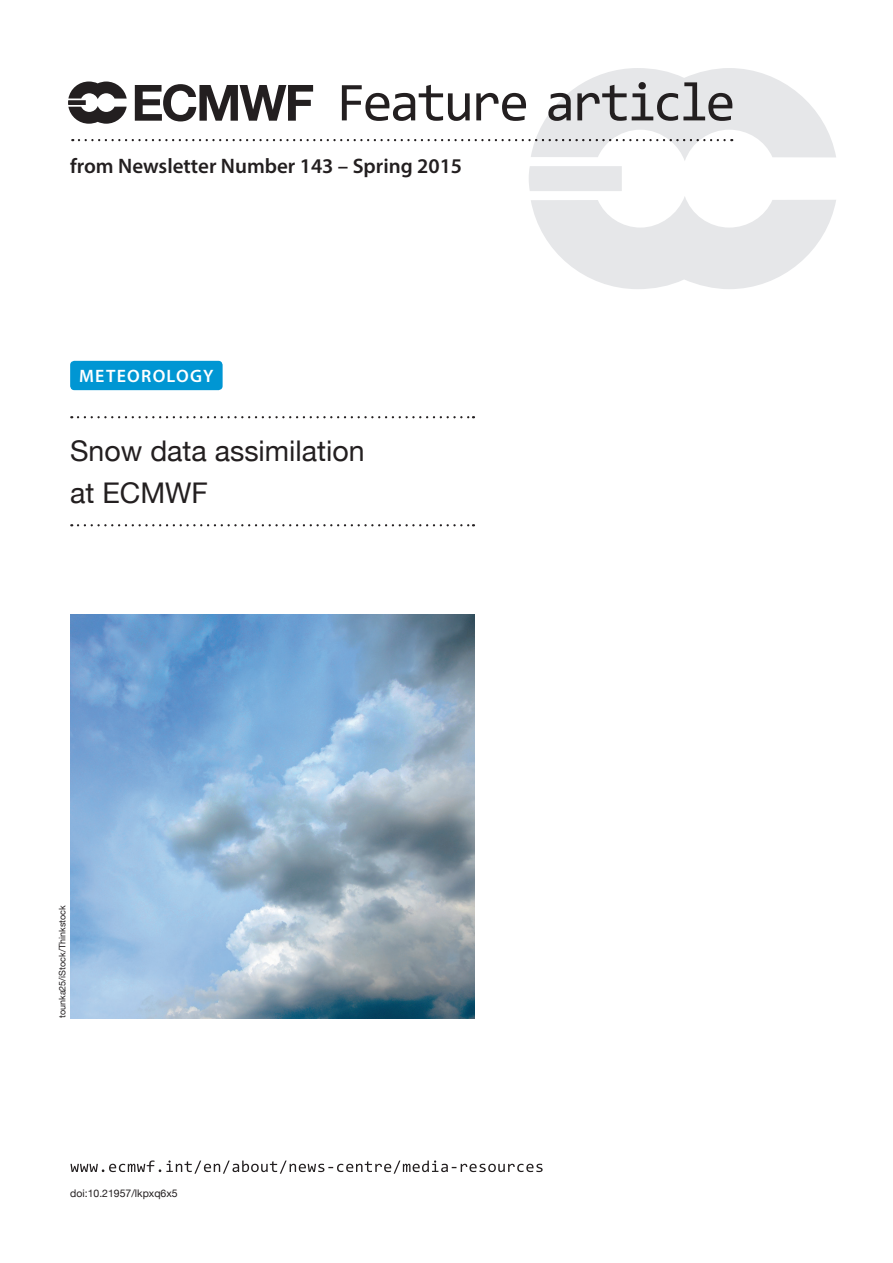
<style>
.page{position:relative;width:893px;height:1263px;background:#fff}
.page>*{position:absolute;margin:0;border:0;box-sizing:border-box;transform-origin:0 0}
.t1{font:28.5px/42px "Helvetica Neue";color:#231f20}
.t2{font:600 21px "Myriad Pro";color:#231f20}
.t3{font:600 18px "Myriad Pro";letter-spacing:.07em;color:#fff}
.t4{font:10.5px "Helvetica Neue";color:#231f20}
.t5{font:9px "Helvetica Neue";color:#231f20}
</style>
<div class="page">
<img style="left:70px;top:614px;width:404px;height:404px">
<svg style="left:68px;top:68px;width:768px;height:221px"></svg>
<svg style="left:78px;top:416px;width:396px;height:2px"></svg>
<svg style="left:78px;top:524px;width:396px;height:2px"></svg>
<div style="left:70px;top:361px;width:153px;height:29px;background:#0096d3;border-radius:4px"></div>
<svg style="left:70px;top:1160px;width:473px;height:14px"></svg>
<p class="t2" style="left:70px;top:153px;width:394px">from Newsletter Number 143 – Spring 2015</p>
<p class="t3" style="left:79px;top:365px;width:136px">METEOROLOGY</p>
<h1 class="t1" style="left:70px;top:431px;width:296px">Snow data assimilation at ECMWF</h1>
<p class="t5" style="left:56px;top:1018px;width:114px;rotate:-90deg">tounka25/iStock/Thinkstock</p>
<p class="t4" style="left:70px;top:1186px;width:109px">doi:10.21957/lkpxq6x5</p>
</div>
